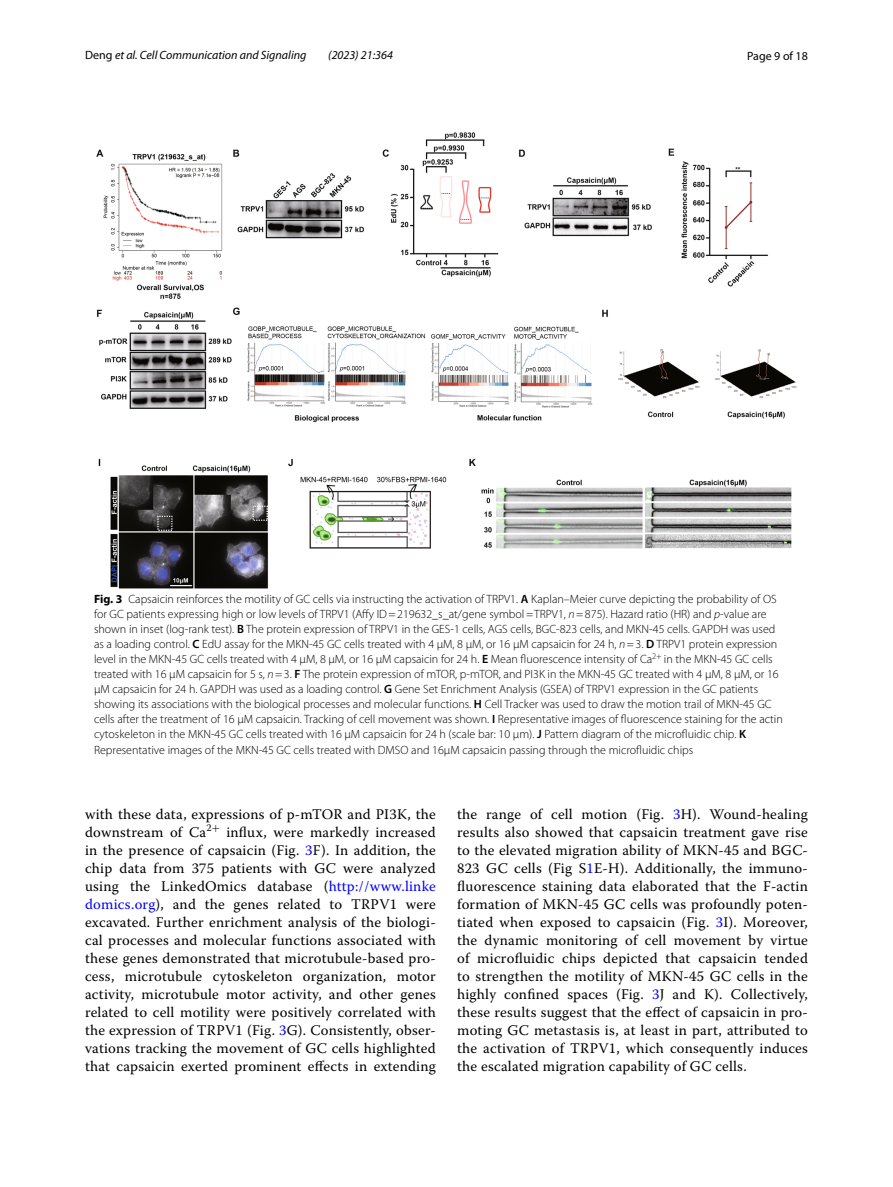
<style>
.page{position:relative;width:893px;height:1187px;background:#fff}
.page>*{position:absolute;margin:0;border:0;box-sizing:border-box;transform-origin:0 0}
.t1{font:14.7px/18px "Warnock Pro";letter-spacing:.015em;color:#000;text-align:justify}
.t2{font:300 12px/15px "Myriad Pro";color:#000}
.t3{font:italic 12px "Myriad Pro";color:#000}
.t4{font:12px "Myriad Pro";color:#000}
.s1{font-style:normal}
.s2{font-weight:700}
.s3{font-weight:600}
.s4{font-style:italic}
.s5{color:#00f}
</style>
<div class="page">
<img style="left:96px;top:133px;width:701px;height:455px">
<p class="t3" style="left:85px;top:48px;width:223px"><span class="s1">Deng</span> et al. Cell Communication and Signaling</p>
<p class="t3" style="left:328px;top:48px;width:66px">(2023) 21:364</p>
<p class="t4" style="left:747px;top:48px;width:62px">Page 9 of 18</p>
<p class="t2" style="left:94px;top:592px;width:690px"><span class="s2">Fig. 3</span> Capsaicin reinforces the motility of GC cells via instructing the activation of TRPV1. <span class="s3">A</span> Kaplan–Meier curve depicting the probability of OS for GC patients expressing high or low levels of TRPV1 (Affy ID=219632_s_at/gene symbol=TRPV1, <span class="s4">n</span>=875). Hazard ratio (HR) and <span class="s4">p</span>-value are shown in inset (log-rank test). <span class="s3">B</span> The protein expression of TRPV1 in the GES-1 cells, AGS cells, BGC-823 cells, and MKN-45 cells. GAPDH was used as a loading control. <span class="s3">C</span> EdU assay for the MKN-45 GC cells treated with 4 μM, 8 μM, or 16 μM capsaicin for 24 h, <span class="s4">n</span>=3. <span class="s3">D</span> TRPV1 protein expression level in the MKN-45 GC cells treated with 4 μM, 8 μM, or 16 μM capsaicin for 24 h. <span class="s3">E</span> Mean fluorescence intensity of -Ca<sup>2+</sup> in the MKN-45 GC cells treated with 16 μM capsaicin for 5 s, <span class="s4">n</span>=3. <span class="s3">F</span> The protein expression of mTOR, p-mTOR, and PI3K in the MKN-45 GC treated with 4 μM, 8 μM, or 16 μM capsaicin for 24 h. GAPDH was used as a loading control. <span class="s3">G</span> Gene Set Enrichment Analysis (GSEA) of TRPV1 expression in the GC patients showing its associations with the biological processes and molecular functions. <span class="s3">H</span> Cell Tracker was used to draw the motion trail of MKN-45 GC cells after the treatment of 16 μM capsaicin. Tracking of cell movement was shown. <span class="s3">I</span> Representative images of fluorescence staining for the actin cytoskeleton in the MKN-45 GC cells treated with 16 μM capsaicin for 24 h (scale bar: 10 μm). <span class="s3">J</span> Pattern diagram of the microfluidic chip. <span class="s3">K </span>Representative images of the MKN-45 GC cells treated with DMSO and 16μM capsaicin passing through the microfluidic chips</p>
<p class="t1" style="left:85px;top:804px;width:352px">with these data, expressions of p-mTOR and PI3K, the downstream of Ca<sup>2</sup><sup>+</sup> influx, were markedly increased in the presence of capsaicin (Fig. <span class="s5">3</span>F). In addition, the chip data from 375 patients with GC were analyzed using the LinkedOmics database (<span class="s5">http://www.linke domics.org</span>), and the genes related to TRPV1 were excavated. Further enrichment analysis of the biologi&shy;cal processes and molecular functions associated with these genes demonstrated that microtubule-based pro&shy;cess, microtubule cytoskeleton organization, motor activity, microtubule motor activity, and other genes related to cell motility were positively correlated with the expression of TRPV1 (Fig. <span class="s5">3</span>G). Consistently, obser&shy;vations tracking the movement of GC cells highlighted that capsaicin exerted prominent effects in extending</p>
<p class="t1" style="left:457px;top:804px;width:352px">the range of cell motion (Fig. <span class="s5">3</span>H). Wound-healing results also showed that capsaicin treatment gave rise to the elevated migration ability of MKN-45 and BGC-823 GC cells (Fig S<span class="s5">1</span>E-H). Additionally, the immuno&shy;fluorescence staining data elaborated that the F-actin formation of MKN-45 GC cells was profoundly poten&shy;tiated when exposed to capsaicin (Fig. <span class="s5">3</span>I). Moreover, the dynamic monitoring of cell movement by virtue of microfluidic chips depicted that capsaicin tended to strengthen the motility of MKN-45 GC cells in the highly confined spaces (Fig. <span class="s5">3</span>J and K). Collectively, these results suggest that the effect of capsaicin in pro&shy;moting GC metastasis is, at least in part, attributed to the activation of TRPV1, which consequently induces the escalated migration capability of GC cells.</p>
</div>
